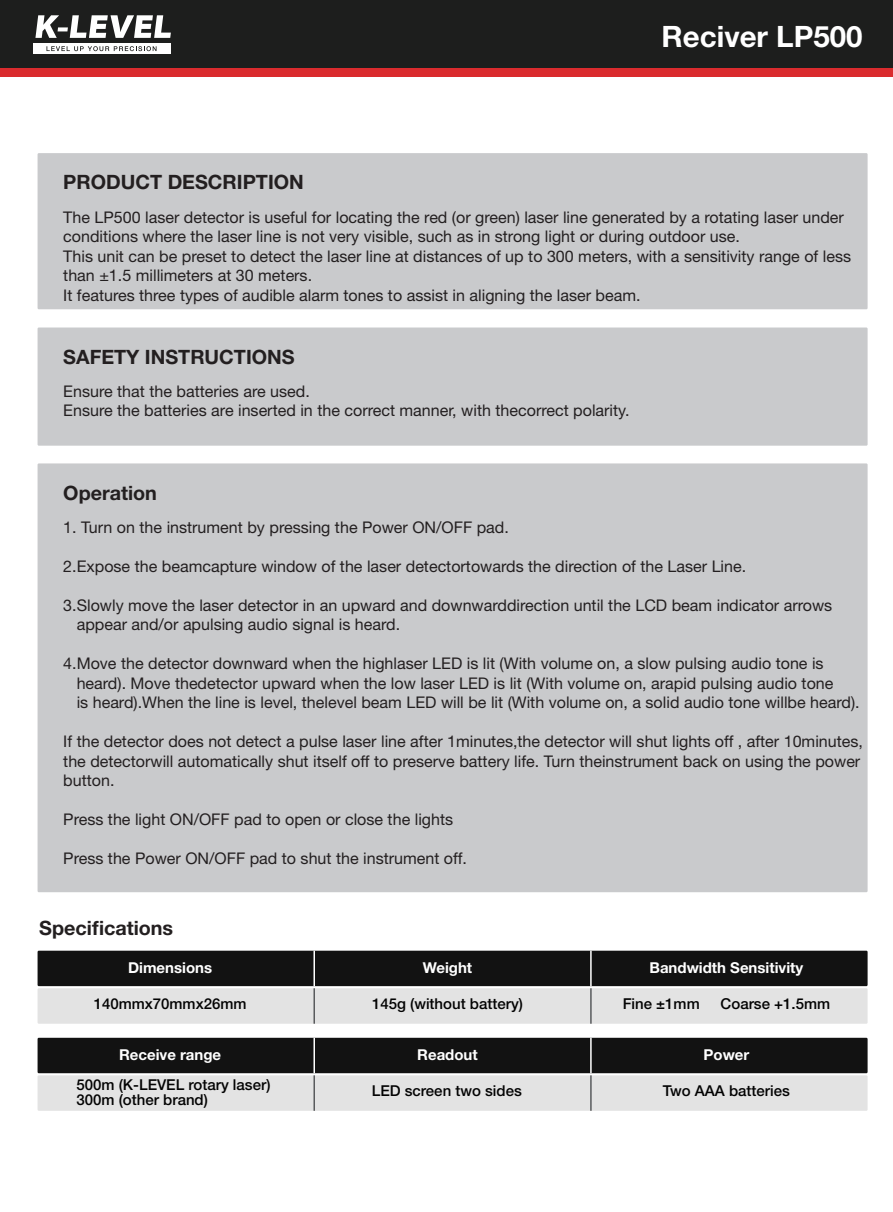
<style>
.page{position:relative;width:893px;height:1212px;background:#fff}
.page>*{position:absolute;margin:0;border:0;box-sizing:border-box;transform-origin:0 0}
.t1{font:700 29.55px "Helvetica Neue LT Pro";color:#fff}
.t2{font:700 19.8px "Helvetica Neue LT Pro";color:#231f20}
.t3{font:16.05px/19.5px "Helvetica Neue LT Pro";color:#231f20}
.t4{font:500 15px/15px "Helvetica Neue LT Pro";color:#030303}
.t5{font:700 15px "Helvetica Neue LT Pro";color:#fff}
</style>
<div class="page">
<div style="left:0;top:0;width:893px;height:69px;background:#1d1e1d"></div>
<div style="left:33px;top:43px;width:137px;height:11px;background:#fff"></div>
<svg style="left:35px;top:15px;width:136px;height:23px"></svg>
<svg style="left:46px;top:46px;width:111px;height:5px"></svg>
<div style="left:38px;top:153px;width:830px;height:156px;background:#c9cacc"></div>
<div style="left:0;top:68px;width:893px;height:9px;background:#da2b2e"></div>
<div style="left:38px;top:327px;width:830px;height:119px;background:#c9cacc"></div>
<div style="left:38px;top:463px;width:830px;height:429px;background:#c9cacc"></div>
<div style="left:38px;top:951px;width:830px;height:35px;background:#121212"></div>
<div style="left:38px;top:988px;width:830px;height:36px;background:#e3e3e3"></div>
<hr style="left:313px;top:951px;width:2px;height:35px;background:#fff">
<hr style="left:590px;top:951px;width:2px;height:35px;background:#fff">
<hr style="left:313px;top:988px;width:2px;height:36px;background:#595b5d">
<hr style="left:590px;top:988px;width:2px;height:36px;background:#595b5d">
<div style="left:38px;top:1038px;width:830px;height:35px;background:#121212"></div>
<div style="left:38px;top:1075px;width:830px;height:36px;background:#e3e3e3"></div>
<hr style="left:313px;top:1038px;width:2px;height:35px;background:#fff">
<hr style="left:590px;top:1038px;width:2px;height:35px;background:#fff">
<hr style="left:313px;top:1075px;width:2px;height:36px;background:#595b5d">
<hr style="left:590px;top:1075px;width:2px;height:36px;background:#595b5d">
<h1 class="t1" style="left:662px;top:18px;width:203px">Reciver LP500</h1>
<p class="t2" style="left:63px;top:170px;width:242px">PRODUCT DESCRIPTION</p>
<p class="t3" style="left:63px;top:207px;width:789px">The LP500 laser detector is useful for locating the red (or green) laser line generated by a rotating laser under conditions where the laser line is not very visible, such as in strong light or during outdoor use.<br>This unit can be preset to detect the laser line at distances of up to 300 meters, with a sensitivity range of less than ±1.5 millimeters at 30 meters.<br>It features three types of audible alarm tones to assist in aligning the laser beam.</p>
<p class="t2" style="left:63px;top:344px;width:233px">SAFETY INSTRUCTIONS</p>
<p class="t3" style="left:63px;top:381px;width:568px">Ensure that the batteries are used.<br>Ensure the batteries are inserted in the correct manner, with thecorrect polarity.</p>
<p class="t2" style="left:63px;top:480px;width:95px">Operation</p>
<p class="t3" style="left:63px;top:517px;width:447px">1. Turn on the instrument by pressing the Power ON/OFF pad.</p>
<p class="t3" style="left:63px;top:556px;width:684px">2.Expose the beamcapture window of the laser detectortowards the direction of the Laser Line.</p>
<p class="t3" style="left:77px;top:595px;width:757px;text-indent:-13px">3.Slowly move the laser detector in an upward and downwarddirection until the LCD beam indicator arrows appear and/or apulsing audio signal is heard.</p>
<p class="t3" style="left:77px;top:653px;width:784px;text-indent:-13px">4.Move the detector downward when the highlaser LED is lit (With volume on, a slow pulsing audio tone is heard). Move thedetector upward when the low laser LED is lit (With volume on, arapid pulsing audio tone<br>is heard).When the line is level, thelevel beam LED will be lit (With volume on, a solid audio tone willbe heard).</p>
<p class="t3" style="left:63px;top:731px;width:801px">If the detector does not detect a pulse laser line after 1minutes,the detector will shut lights off , after 10minutes, the detectorwill automatically shut itself off to preserve battery life. Turn theinstrument back on using the power button.</p>
<p class="t3" style="left:63px;top:809px;width:391px">Press the light ON/OFF pad to open or close the lights</p>
<p class="t3" style="left:63px;top:848px;width:405px">Press the Power ON/OFF pad to shut the instrument off.</p>
<p class="t2" style="left:39px;top:915px;width:135px">Specifications</p>
<p class="t5" style="left:423px;top:958px;width:51px">Weight</p>
<p class="t5" style="left:649px;top:958px;width:155px">Bandwidth Sensitivity</p>
<p class="t5" style="left:128px;top:958px;width:86px">Dimensions</p>
<p class="t4" style="left:94px;top:996px;width:154px">140mmx70mmx26mm</p>
<p class="t4" style="left:372px;top:996px;width:152px">145g (without battery)</p>
<p class="t4" style="left:623px;top:996px;width:79px">Fine ±1mm</p>
<p class="t4" style="left:721px;top:996px;width:111px">Coarse +1.5mm</p>
<p class="t5" style="left:119px;top:1045px;width:104px">Receive range</p>
<p class="t4" style="left:77px;top:1077px;width:195px">500m (K-LEVEL rotary laser)<br>300m (other brand)</p>
<p class="t4" style="left:372px;top:1083px;width:152px">LED screen two sides</p>
<p class="t4" style="left:663px;top:1083px;width:129px">Two AAA batteries</p>
<p class="t5" style="left:417px;top:1045px;width:62px">Readout</p>
<p class="t5" style="left:703px;top:1045px;width:47px">Power</p>
</div>
